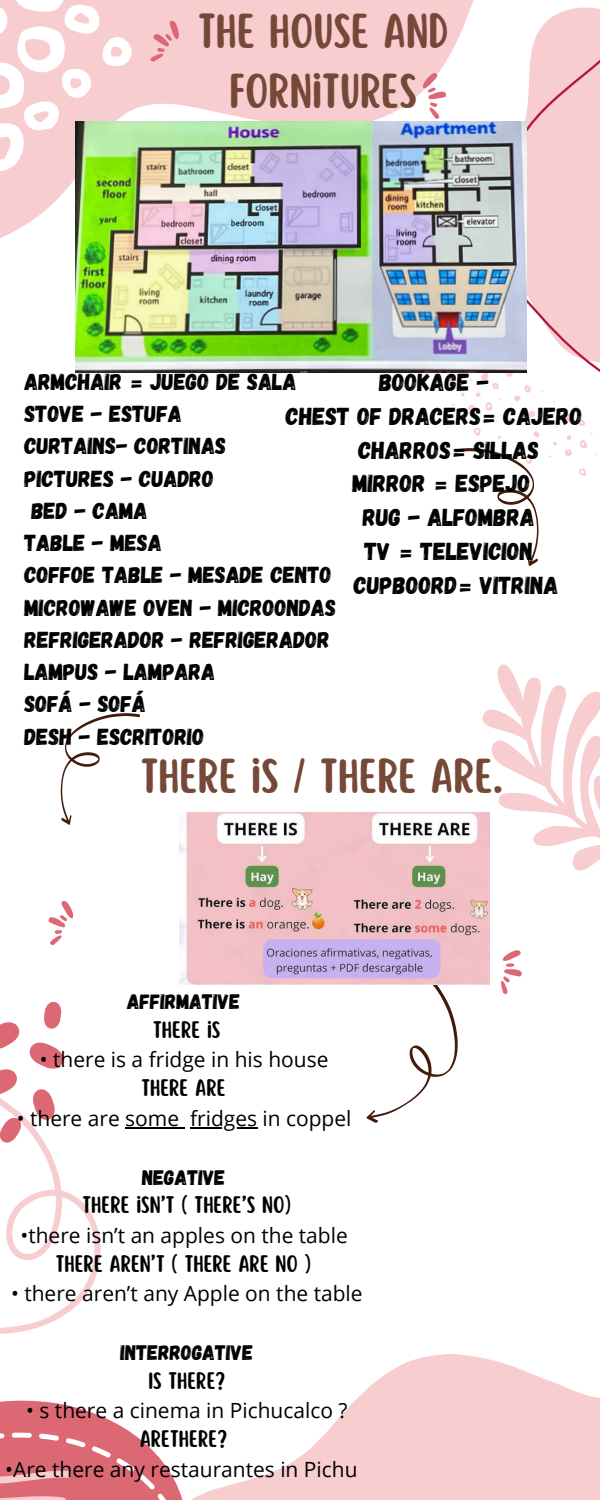
<style>
.page{position:relative;width:600px;height:1500px;background:#fff}
.page>*{position:absolute;margin:0;border:0;box-sizing:border-box;transform-origin:0 0}
.t1{font:43px/60px "Scripter";color:#754837;text-align:center}
.t2{font:24.5px "Gagalin";color:#000}
.t3{font:23.1px "Gagalin";color:#000}
.t4{font:21px "Open Sans";color:#000}
.t5{font:21px/28.5px "Scripter";color:#000;text-align:center}
.t6{font:21px "Gagalin";color:#000}
.s1{font-family:"Gagalin"}
</style>
<div class="page">
<svg style="left:564px;top:414px;width:8px;height:8px"></svg>
<svg style="left:565px;top:449px;width:7px;height:7px"></svg>
<svg style="left:579px;top:468px;width:7px;height:8px"></svg>
<svg style="left:578px;top:420px;width:7px;height:6px"></svg>
<svg style="left:567px;top:435px;width:4px;height:5px"></svg>
<svg style="left:580px;top:433px;width:13px;height:15px"></svg>
<svg style="left:518px;top:7px;width:82px;height:365px;background:#f6d1d4"></svg>
<svg style="left:0;top:0;width:518px;height:337px;fill:#f7cdd0"></svg>
<svg style="left:0;top:0;width:132px;height:173px"></svg>
<svg style="left:145px;top:16px;width:39px;height:51px;background:#f3bec2"></svg>
<svg style="left:421px;top:72px;width:26px;height:47px"></svg>
<svg style="left:0;top:1400px;width:119px;height:100px;background:#e07984"></svg>
<svg style="left:119px;top:1354px;width:405px;height:146px"></svg>
<div style="left:464px;top:1371px;width:136px;height:129px;background:#f7cdd0"></div>
<svg style="left:447px;top:368px;width:111px;height:198px"></svg>
<svg style="left:61px;top:713px;width:79px;height:112px"></svg>
<svg style="left:366px;top:985px;width:92px;height:138px"></svg>
<svg style="left:0;top:1470px;width:71px;height:16px"></svg>
<svg style="left:0;top:1496px;width:66px;height:4px"></svg>
<svg style="left:0;top:1001px;width:101px;height:333px"></svg>
<svg style="left:479px;top:664px;width:121px;height:211px"></svg>
<img style="left:76px;top:122px;width:450px;height:250px">
<svg style="left:48px;top:901px;width:25px;height:44px"></svg>
<svg style="left:500px;top:950px;width:22px;height:44px"></svg>
<img style="left:179px;top:813px;width:310px;height:172px">
<hr style="left:125px;top:1127px;width:54px;height:2px;background:#000">
<svg style="left:179px;top:1127px;width:6px;height:2px"></svg>
<hr style="left:190px;top:1127px;width:67px;height:2px;background:#000">
<p class="t1" style="left:198px;top:3px;width:252px">THE HOUSE AND<br>FORNITURES</p>
<p class="t3" style="left:24px;top:367px;width:274px">ARMCHAIR = JUEGO DE SALA</p>
<p class="t3" style="left:24px;top:399px;width:159px">STOVE - ESTUFA</p>
<p class="t3" style="left:24px;top:431px;width:203px">CURTAINS- CORTINAS</p>
<p class="t3" style="left:24px;top:463px;width:191px">PICTURES - CUADRO</p>
<p class="t3" style="left:31px;top:496px;width:118px">BED - CAMA</p>
<p class="t3" style="left:24px;top:528px;width:139px">TABLE - MESA</p>
<p class="t3" style="left:24px;top:560px;width:309px">COFFOE TABLE - MESADE CENTO</p>
<p class="t3" style="left:24px;top:592px;width:313px">MICROWAWE OVEN - MICROONDAS</p>
<p class="t3" style="left:24px;top:625px;width:307px">REFRIGERADOR - REFRIGERADOR</p>
<p class="t3" style="left:24px;top:657px;width:192px">LAMPUS - LAMPARA</p>
<p class="t3" style="left:24px;top:689px;width:123px">SOFÁ - SOFÁ</p>
<p class="t3" style="left:24px;top:721px;width:181px">DESH - ESCRITORIO</p>
<h1 class="t1" style="left:141px;top:748px;width:364px">THERE IS / THERE ARE.</h1>
<p class="t2" style="left:379px;top:367px;width:112px">BOOKAGE -</p>
<p class="t2" style="left:286px;top:400px;width:298px">CHEST OF DRACERS= CAJERO</p>
<p class="t2" style="left:358px;top:434px;width:182px">CHARROS= SILLAS</p>
<p class="t2" style="left:352px;top:468px;width:180px">MIRROR = ESPEJO</p>
<p class="t2" style="left:363px;top:502px;width:174px">RUG - ALFOMBRA</p>
<p class="t2" style="left:364px;top:535px;width:170px">TV = TELEVICION</p>
<p class="t2" style="left:354px;top:569px;width:206px">CUPBOORD= VITRINA</p>
<p class="t6" style="left:127px;top:988px;width:115px">AFFIRMATIVE</p>
<p class="t5" style="left:153px;top:1016px;width:69px">THERE IS</p>
<p class="t4" style="left:40px;top:1045px;width:290px">• there is a fridge in his house</p>
<p class="t5" style="left:141px;top:1075px;width:86px">THERE ARE</p>
<h2 class="t4" style="left:17px;top:1103px;width:164px">• there are some</h2>
<h2 class="t4" style="left:190px;top:1103px;width:163px">fridges in coppel</h2>
<h2 class="t5" style="left:83px;top:1163px;width:210px"><span class="s1">NEGATIVE<br></span>THERE ISN’T ( THERE’S NO)</h2>
<p class="t4" style="left:20px;top:1220px;width:329px">•there isn’t an apples on the table</p>
<p class="t5" style="left:56px;top:1250px;width:257px">THERE AREN’T ( THERE ARE NO )</p>
<p class="t4" style="left:11px;top:1279px;width:353px">• there aren’t any Apple on the table</p>
<h1 class="t6" style="left:121px;top:1339px;width:134px">INTERROGATIVE</h1>
<p class="t5" style="left:148px;top:1367px;width:79px">IS THERE?</p>
<p class="t4" style="left:26px;top:1396px;width:323px">• s there a cinema in Pichucalco ?</p>
<p class="t5" style="left:140px;top:1426px;width:89px">ARETHERE?</p>
<p class="t4" style="left:5px;top:1454px;width:354px">•Are there any restaurantes in Pichu</p>
</div>
